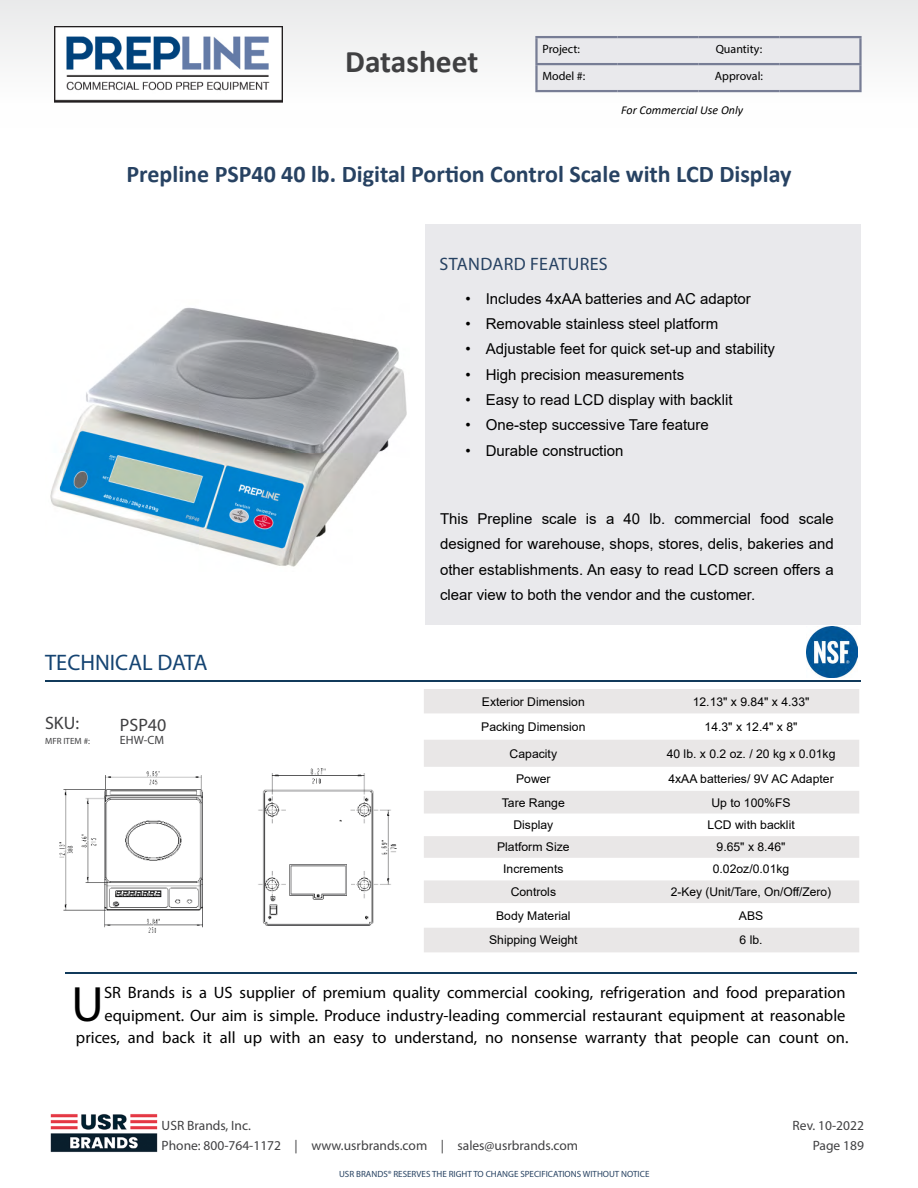
<style>
.page{position:relative;width:918px;height:1188px;background:#fff}
.page>*{position:absolute;margin:0;border:0;box-sizing:border-box;transform-origin:0 0}
.t1{font:49.95px "Myriad Pro";color:#000}
.t2{font:700 31.5px "Calibri";color:#404042}
.t3{font:700 24px "Calibri";color:#274262}
.t4{font:22.5px "Myriad Pro";color:#154472}
.t5{font:18px "Myriad Pro";letter-spacing:.02em;color:#274262}
.t6{font:18px "Myriad Pro";color:#404042}
.t7{font:16.5px/22.5px "Myriad Pro";color:#000;text-align:right}
.t8{font:15px/25.5px "Arial";color:#000;text-align:justify}
.t9{font:13.5px/19.5px "Myriad Pro";color:#404042}
.t10{font:12px "Arial";color:#000}
.t11{font:12px "Myriad Pro";color:#000}
.t12{font:italic 12px "Calibri";color:#000}
.t13{font:12px "Myriad Pro";color:#404042}
.t14{font:9px "Myriad Pro";color:#274262}
.t15{font:9px "Myriad Pro";color:#404042}
</style>
<div class="page">
<hr style="left:65px;top:972px;width:792px;height:2px;background:#113a5b">
<div style="left:425px;top:224px;width:436px;height:400px;background:#e9e9ec"></div>
<svg style="left:424px;top:689px;width:435px;height:263px;fill:#e9e7e7"></svg>
<hr style="left:45px;top:680px;width:816px;height:2px;background:#113a5b">
<img style="left:807px;top:626px;width:51px;height:51px">
<img style="left:50px;top:307px;width:357px;height:260px">
<img style="left:59px;top:768px;width:338px;height:165px">
<div style="left:0;top:0;width:918px;height:127px;background:#f5f5f6"></div>
<div style="left:538px;top:38px;width:321px;height:52px;background:#e9e9ec"></div>
<hr style="left:535px;top:36px;width:82px;height:2px;background:#777d95">
<hr style="left:535px;top:38px;width:3px;height:25px;background:#777d95">
<hr style="left:617px;top:36px;width:81px;height:2px;background:#777d95">
<hr style="left:698px;top:36px;width:81px;height:2px;background:#777d95">
<hr style="left:779px;top:36px;width:83px;height:2px;background:#777d95">
<hr style="left:859px;top:38px;width:3px;height:25px;background:#777d95">
<hr style="left:535px;top:63px;width:82px;height:2px;background:#777d95">
<hr style="left:535px;top:65px;width:3px;height:25px;background:#777d95">
<hr style="left:617px;top:63px;width:81px;height:2px;background:#777d95">
<hr style="left:698px;top:63px;width:81px;height:2px;background:#777d95">
<hr style="left:779px;top:63px;width:83px;height:2px;background:#777d95">
<hr style="left:859px;top:65px;width:3px;height:25px;background:#777d95">
<hr style="left:535px;top:90px;width:82px;height:2px;background:#777d95">
<hr style="left:617px;top:90px;width:81px;height:2px;background:#777d95">
<hr style="left:698px;top:90px;width:81px;height:2px;background:#777d95">
<hr style="left:779px;top:90px;width:83px;height:2px;background:#777d95">
<img style="left:55px;top:26px;width:228px;height:76px">
<img style="left:50px;top:1114px;width:108px;height:38px">
<h2 class="t2" style="left:345px;top:40px;width:135px">Datasheet</h2>
<p class="t11" style="left:542px;top:42px;width:39px">Project:</p>
<p class="t11" style="left:716px;top:42px;width:48px">Quantity:</p>
<p class="t11" style="left:542px;top:69px;width:44px">Model #:</p>
<p class="t11" style="left:715px;top:69px;width:50px">Approval:</p>
<p class="t12" style="left:621px;top:102px;width:123px">For Commercial Use Only</p>
<h3 class="t3" style="left:126px;top:157px;width:667px">Prepline PSP40 40 lb. Digital Portion Control Scale with LCD Display</h3>
<p class="t5" style="left:440px;top:253px;width:170px">STANDARD FEATURES</p>
<p class="t8" style="left:466px;top:286px;width:287px">• Includes 4xAA batteries and AC adaptor</p>
<p class="t8" style="left:466px;top:311px;width:254px">• Removable stainless steel platform</p>
<p class="t8" style="left:466px;top:336px;width:311px">• Adjustable feet for quick set-up and stability</p>
<p class="t8" style="left:466px;top:362px;width:220px">• High precision measurements</p>
<p class="t8" style="left:466px;top:387px;width:268px">• Easy to read LCD display with backlit</p>
<p class="t8" style="left:466px;top:412px;width:245px">• One-step successive Tare feature</p>
<p class="t8" style="left:466px;top:437px;width:159px">• Durable construction</p>
<h3 class="t4" style="left:45px;top:648px;width:164px">TECHNICAL DATA</h3>
<p class="t6" style="left:45px;top:712px;width:36px">SKU:</p>
<p class="t6" style="left:120px;top:714px;width:48px">PSP40</p>
<p class="t13" style="left:120px;top:733px;width:46px">EHW-CM</p>
<p class="t15" style="left:45px;top:735px;width:46px">MFR ITEM #:</p>
<p class="t8" style="left:440px;top:506px;width:395px">This Prepline scale is a 40 lb. commercial food scale designed for warehouse, shops, stores, delis, bakeries and other establishments. An easy to read LCD screen offers a clear view to both the vendor and the customer.</p>
<p class="t10" style="left:482px;top:693px;width:104px">Exterior Dimension</p>
<p class="t10" style="left:693px;top:693px;width:118px">12.13" x 9.84" x 4.33"</p>
<p class="t10" style="left:481px;top:718px;width:106px">Packing Dimension</p>
<p class="t10" style="left:705px;top:718px;width:94px">14.3" x 12.4" x 8"</p>
<p class="t10" style="left:510px;top:745px;width:49px">Capacity</p>
<p class="t10" style="left:667px;top:745px;width:170px">40 lb. x 0.2 oz. / 20 kg x 0.01kg</p>
<p class="t10" style="left:516px;top:771px;width:36px">Power</p>
<p class="t10" style="left:668px;top:771px;width:167px">4xAA batteries/ 9V AC Adapter</p>
<p class="t10" style="left:502px;top:794px;width:65px">Tare Range</p>
<p class="t10" style="left:711px;top:794px;width:81px">Up to 100%FS</p>
<p class="t10" style="left:513px;top:817px;width:41px">Display</p>
<p class="t10" style="left:707px;top:817px;width:89px">LCD with backlit</p>
<p class="t10" style="left:497px;top:839px;width:74px">Platform Size</p>
<p class="t10" style="left:717px;top:839px;width:70px">9.65" x 8.46"</p>
<p class="t10" style="left:503px;top:861px;width:62px">Increments</p>
<p class="t10" style="left:713px;top:861px;width:78px">0.02oz/0.01kg</p>
<p class="t10" style="left:511px;top:884px;width:47px">Controls</p>
<p class="t10" style="left:671px;top:884px;width:162px">2-Key (Unit/Tare, On/Off/Zero)</p>
<p class="t10" style="left:496px;top:907px;width:76px">Body Material</p>
<p class="t10" style="left:739px;top:907px;width:26px">ABS</p>
<p class="t10" style="left:489px;top:932px;width:90px">Shipping Weight</p>
<p class="t10" style="left:740px;top:932px;width:25px">6 lb.</p>
<p class="t7" style="left:76px;top:981px;width:774px">SR Brands is a US supplier of premium quality commercial cooking, refrigeration and food preparation equipment. Our aim is simple. Produce industry-leading commercial restaurant equipment at reasonable prices, and back it all up with an easy to understand, no nonsense warranty that people can count on.</p>
<h1 class="t1" style="left:72px;top:973px;width:34px">U</h1>
<p class="t9" style="left:162px;top:1116px;width:418px">USR Brands, Inc.<br>Phone: 800-764-1172 | www.usrbrands.com | sales@usrbrands.com</p>
<p class="t9" style="left:793px;top:1116px;width:73px;text-align:right">Rev. 10-2022<br>Page 189</p>
<p class="t14" style="left:339px;top:1169px;width:312px">USR BRANDS® RESERVES THE RIGHT TO CHANGE SPECIFICATIONS WITHOUT NOTICE</p>
</div>
